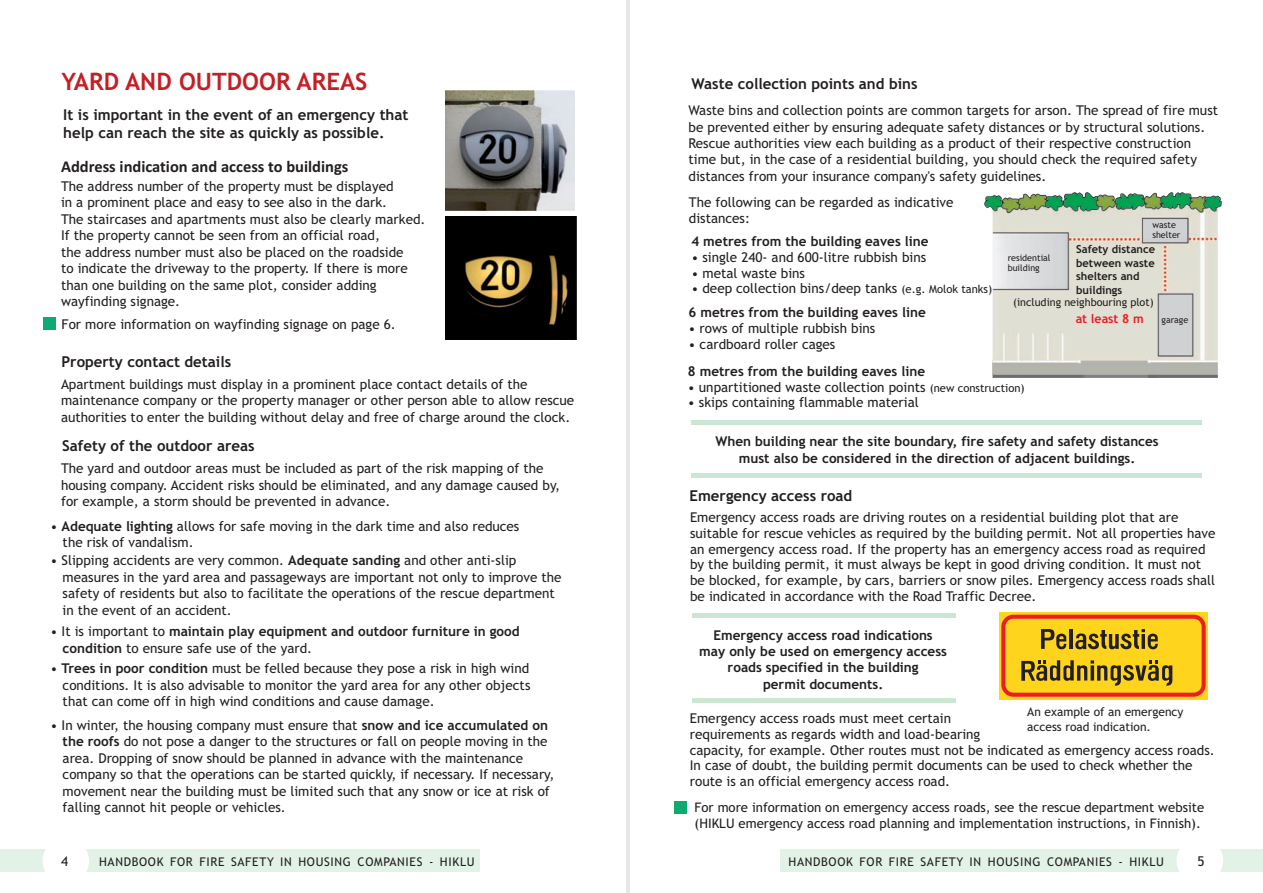
<style>
.page{position:relative;width:1263px;height:893px;background:#fff}
.page>*{position:absolute;margin:0;border:0;box-sizing:border-box;transform-origin:0 0}
.t1{font:700 24px "Trebuchet MS";color:#c41f25}
.t2{font:700 16.5px "Calibri";color:#231f20}
.t3{font:700 15px/18.3px "Trebuchet MS";color:#231f20}
.t4{font:13.5px/16.5px "Trebuchet MS";color:#231f20}
.t5{font:700 13.5px/16.5px "Trebuchet MS";color:#231f20}
.t6{font:13.2px/16px "Trebuchet MS";color:#231f20}
.t7{font:700 12.3px "Trebuchet MS";color:#ee1d23}
.t8{font:12px "Trebuchet MS";letter-spacing:.055em;color:#231f20}
.t9{font:12px/14.7px "Trebuchet MS";color:#231f20}
.t10{font:700 11.1px/13.5px "Trebuchet MS";color:#231f20}
.t11{font:10.8px "Trebuchet MS";color:#231f20}
.t12{font:9px/10.5px "Trebuchet MS";color:#231f20}
.s1{font-weight:700}
.s2{font-weight:400}
.s3{font-weight:400;font-size:11.25px}
.s4{font-size:11.25px}
</style>
<div class="page">
<div style="left:0;top:849px;width:480px;height:23px;background:#e3f2e7"></div>
<div style="left:780px;top:849px;width:483px;height:23px;background:#e3f2e7"></div>
<div style="left:42px;top:838px;width:47px;height:46px;background:#fff;border-radius:50%"></div>
<div style="left:1176px;top:837px;width:47px;height:47px;background:#fff;border-radius:50%"></div>
<hr style="left:626px;top:0;width:4px;height:893px;background:#e6e7e9">
<img style="left:446px;top:216px;width:130px;height:123px">
<img style="left:445px;top:90px;width:130px;height:121px">
<img style="left:985px;top:192px;width:237px;height:186px">
<hr style="left:691px;top:420px;width:510px;height:4px;background:#cbe6d3">
<hr style="left:691px;top:473px;width:510px;height:4px;background:#cbe6d3">
<div style="left:999px;top:613px;width:209px;height:87px;background:linear-gradient(to right,#fed41d,#fed41d)"></div>
<svg style="left:1001px;top:615px;width:205px;height:82px;background:#dba11e"></svg>
<div style="left:692px;top:613px;width:264px;height:5px;background:#cbe6d3"></div>
<hr style="left:692px;top:699px;width:264px;height:4px;background:#cbe6d3">
<div style="left:674px;top:801px;width:13px;height:13px;background:#0dab72"></div>
<div style="left:43px;top:317px;width:13px;height:13px;background:#0dab72"></div>
<h1 class="t1" style="left:61px;top:73px;width:308px">YARD AND OUTDOOR AREAS</h1>
<p class="t3" style="left:63px;top:107px;width:347px">It is important in the event of an emergency that help can reach the site as quickly as possible.</p>
<p class="t2" style="left:61px;top:160px;width:289px">Address indication and access to buildings</p>
<p class="t4" style="left:61px;top:179px;width:366px">The address number of the property must be displayed<br>in a prominent place and easy to see also in the dark.<br>The staircases and apartments must also be clearly marked.<br>If the property cannot be seen from an official road,<br>the address number must also be placed on the roadside<br>to indicate the driveway to the property. If there is more than one building on the same plot, consider adding wayfinding signage.</p>
<p class="t4" style="left:62px;top:318px;width:336px">For more information on wayfinding signage on page 6.</p>
<p class="t3" style="left:61px;top:354px;width:171px">Property contact details</p>
<p class="t4" style="left:61px;top:377px;width:515px">Apartment buildings must display in a prominent place contact details of the maintenance company or the property manager or other person able to allow rescue authorities to enter the building without delay and free of charge around the clock.</p>
<p class="t3" style="left:62px;top:438px;width:194px">Safety of the outdoor areas</p>
<p class="t4" style="left:61px;top:461px;width:484px">The yard and outdoor areas must be included as part of the risk mapping of the</p>
<p class="t4" style="left:61px;top:478px;width:501px">housing company. Accident risks should be eliminated, and any damage caused by, for example, a storm should be prevented in advance.</p>
<p class="t4" style="left:63px;top:519px;width:458px;text-indent:-12px">• <span class="s1">Adequate lighting</span> allows for safe moving in the dark time and also reduces the risk of vandalism.</p>
<p class="t4" style="left:63px;top:554px;width:500px;text-indent:-12px">• Slipping accidents are very common. <span class="s1">Adequate sanding</span> and other anti-slip measures in the yard area and passageways are important not only to improve the safety of residents but also to facilitate the operations of the rescue department in the event of an accident.</p>
<p class="t5" style="left:63px;top:624px;width:459px;text-indent:-12px"><span class="s2">• It is important to</span> maintain play equipment and outdoor furniture in good condition <span class="s2">to ensure safe use of the yard.</span></p>
<p class="t4" style="left:63px;top:661px;width:469px;text-align:justify;text-indent:-12px">• <span class="s1">Trees in poor condition</span> must be felled because they pose a risk in high wind conditions. It is also advisable to monitor the yard area for any other objects that can come off in high wind conditions and cause damage.</p>
<p class="t4" style="left:63px;top:718px;width:493px;text-indent:-12px">• In winter, the housing company must ensure that <span class="s1">snow and ice accumulated on the roofs</span> do not pose a danger to the structures or fall on people moving in the area. Dropping of snow should be planned in advance with the maintenance company so that the operations can be started quickly, if necessary. If necessary, movement near the building must be limited such that any snow or ice at risk of falling cannot hit people or vehicles.</p>
<p class="t3" style="left:692px;top:75px;width:227px">Waste collection points and bins</p>
<p class="t4" style="left:688px;top:103px;width:531px">Waste bins and collection points are common targets for arson. The spread of fire must be prevented either by ensuring adequate safety distances or by structural solutions.<br>Rescue authorities view each building as a product of their respective construction time but, in the case of a residential building, you should check the required safety distances from your insurance company's safety guidelines.</p>
<p class="t4" style="left:689px;top:195px;width:266px">The following can be regarded as indicative distances:</p>
<p class="t12" style="left:1152px;top:220px;width:30px">waste shelter</p>
<p class="t5" style="left:691px;top:234px;width:239px">4 metres from the building eaves line</p>
<p class="t4" style="left:691px;top:250px;width:236px">• single 240- and 600-litre rubbish bins</p>
<p class="t4" style="left:691px;top:266px;width:115px">• metal waste bins</p>
<p class="t5" style="left:688px;top:278px;width:305px;line-height:24.2px"><span class="s2">• deep collection bins/deep tanks</span> <span class="s3">(e.g. Molok tanks)<br></span>6 metres from the building eaves line</p>
<p class="t4" style="left:688px;top:321px;width:188px">• rows of multiple rubbish bins</p>
<p class="t4" style="left:688px;top:337px;width:148px">• cardboard roller cages</p>
<p class="t5" style="left:688px;top:364px;width:239px">8 metres from the building eaves line</p>
<p class="t4" style="left:688px;top:380px;width:338px">• unpartitioned waste collection points <span class="s4">(new construction)</span></p>
<p class="t4" style="left:688px;top:395px;width:232px">• skips containing flammable material</p>
<p class="t10" style="left:1076px;top:244px;width:80px">Safety distance between waste shelters and buildings</p>
<p class="t12" style="left:1008px;top:253px;width:44px">residential building</p>
<p class="t11" style="left:1013px;top:298px;width:142px">(including neighbouring plot)</p>
<p class="t7" style="left:1076px;top:314px;width:70px">at least 8 m</p>
<p class="t12" style="left:1161px;top:315px;width:28px">garage</p>
<p class="t5" style="left:715px;top:434px;width:445px;text-align:center">When building near the site boundary, fire safety and safety distances must also be considered in the direction of adjacent buildings.</p>
<p class="t3" style="left:689px;top:488px;width:164px">Emergency access road</p>
<p class="t4" style="left:690px;top:511px;width:527px;line-height:15.6px">Emergency access roads are driving routes on a residential building plot that are suitable for rescue vehicles as required by the building permit. Not all properties have an emergency access road. If the property has an emergency access road as required by the building permit, it must always be kept in good driving condition. It must not be blocked, for example, by cars, barriers or snow piles. Emergency access roads shall be indicated in accordance with the Road Traffic Decree.</p>
<p class="t5" style="left:699px;top:628px;width:249px;text-align:center">Emergency access road indications may only be used on emergency access roads specified in the building<br>permit documents.</p>
<p class="t4" style="left:690px;top:712px;width:526px;line-height:15.8px">Emergency access roads must meet certain<br>requirements as regards width and load-bearing<br>capacity, for example. Other routes must not be indicated as emergency access roads.<br>In case of doubt, the building permit documents can be used to check whether the route is an official emergency access road.</p>
<p class="t9" style="left:1027px;top:706px;width:158px">An example of an emergency access road indication.</p>
<p class="t6" style="left:694px;top:801px;width:511px">For more information on emergency access roads, see the rescue department website (HIKLU emergency access road planning and implementation instructions, in Finnish).</p>
<p class="t4" style="left:61px;top:854px;width:9px">4</p>
<p class="t4" style="left:1197px;top:854px;width:9px">5</p>
<p class="t8" style="left:99px;top:857px;width:377px">HANDBOOK FOR FIRE SAFETY IN HOUSING COMPANIES - HIKLU</p>
<p class="t8" style="left:788px;top:857px;width:377px">HANDBOOK FOR FIRE SAFETY IN HOUSING COMPANIES - HIKLU</p>
</div>
